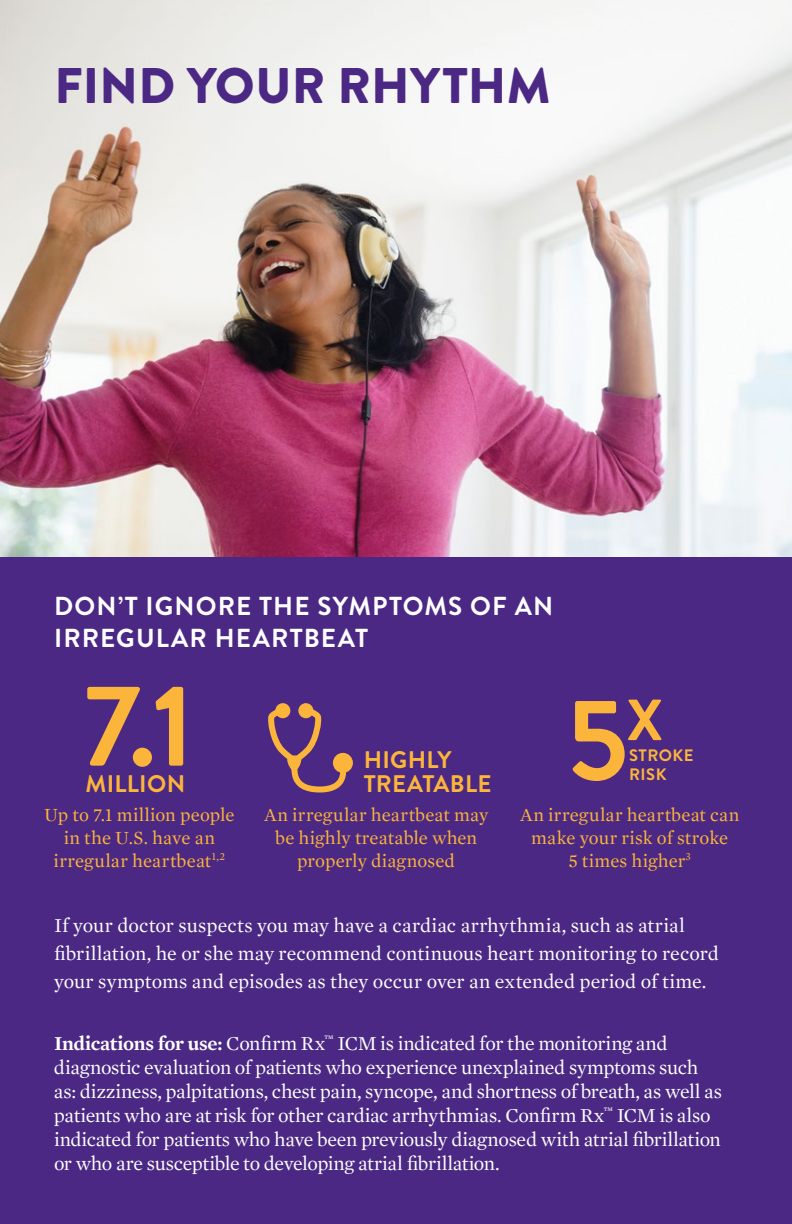
<style>
.page{position:relative;width:792px;height:1224px;background:#fff}
.page>*{position:absolute;margin:0;border:0;box-sizing:border-box;transform-origin:0 0}
.t1{font:700 115.8px "Brandon Grotesque";color:#fcb53b}
.t2{font:900 50px "Brandon Grotesque";letter-spacing:.005em;color:#4b2884}
.t3{font:700 26px/32px "Brandon Grotesque";letter-spacing:.045em;color:#fff}
.t4{font:700 24px/24px "Brandon Grotesque";letter-spacing:.01em;color:#fcb53b}
.t5{font:20px/24px "Mercury Text G1";letter-spacing:-.01em;color:#fff}
.t6{font:18.8px/22.6px "Mercury Text G1";letter-spacing:.01em;color:#fcb53b;text-align:center}
.t7{font:700 16.6px/18.2px "Brandon Grotesque";letter-spacing:.03em;color:#fcb53b}
.s1{font-weight:600}
</style>
<div class="page">
<div style="left:0;top:19px;width:792px;height:1205px;background:#4b2884"></div>
<img style="left:0;top:0;width:792px;height:557px">
<div style="left:275px;top:703px;width:15px;height:15px;border:2px solid #fcb53b;border-radius:50%"></div>
<div style="left:298px;top:703px;width:15px;height:15px;border:2px solid #fcb53b;border-radius:50%"></div>
<svg style="left:268px;top:705px;width:85px;height:88px"></svg>
<h2 class="t2" style="left:54px;top:50px;width:498px">FIND YOUR RHYTHM</h2>
<h3 class="t3" style="left:54px;top:590px;width:500px">DON’T IGNORE THE SYMPTOMS OF AN<br>IRREGULAR HEARTBEAT</h3>
<h1 class="t1" style="left:84px;top:645px;width:112px">7.1</h1>
<p class="t4" style="left:86px;top:772px;width:101px">MILLION</p>
<p class="t4" style="left:364px;top:748px;width:129px">HIGHLY<br>TREATABLE</p>
<h1 class="t1" style="left:567px;top:659px;width:97px">5<sup>X</sup></h1>
<p class="t7" style="left:629px;top:747px;width:66px">STROKE<br>RISK</p>
<p class="t6" style="left:44px;top:804px;width:192px">Up to 7.1 million people in the U.S. have an irregular heartbeat<sup>1,2</sup></p>
<p class="t6" style="left:264px;top:804px;width:226px">An irregular heartbeat may be highly treatable when properly diagnosed</p>
<p class="t6" style="left:520px;top:804px;width:221px">An irregular heartbeat can make your risk of stroke<br>5 times higher<sup>3</sup></p>
<p class="t5" style="left:54px;top:912px;width:667px;line-height:28px">If your doctor suspects you may have a cardiac arrhythmia, such as atrial fibrillation, he or she may recommend continuous heart monitoring to record your symptoms and episodes as they occur over an extended period of time.</p>
<p class="t5" style="left:54px;top:1031px;width:670px"><span class="s1">Indications for use:</span> Confirm Rx<sup>™</sup> ICM is indicated for the monitoring and diagnostic evaluation of patients who experience unexplained symptoms such as: dizziness, palpitations, chest pain, syncope, and shortness of breath, as well as patients who are at risk for other cardiac arrhythmias. Confirm Rx<sup>™</sup> ICM is also indicated for patients who have been previously diagnosed with atrial fibrillation or who are susceptible to developing atrial fibrillation.</p>
</div>
